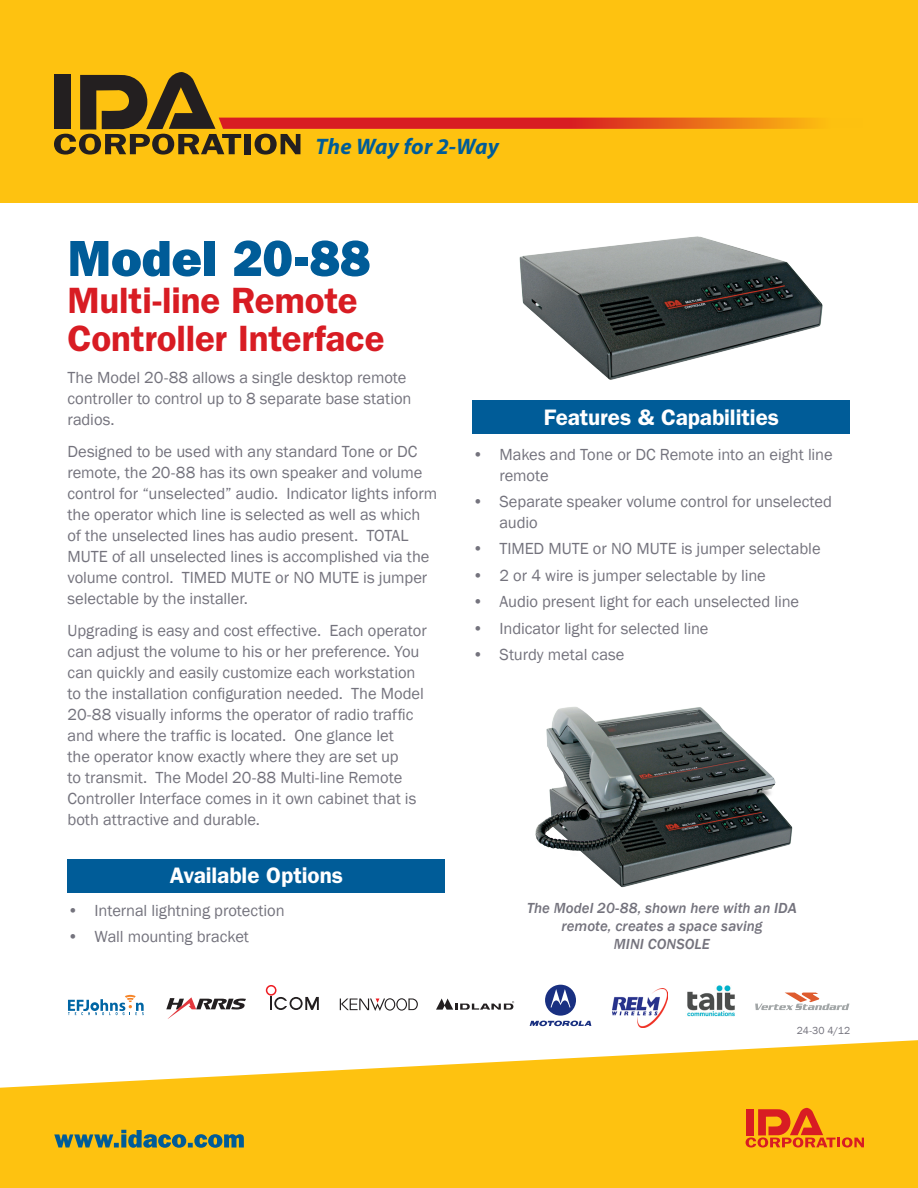
<style>
.page{position:relative;width:918px;height:1188px;background:#fff}
.page>*{position:absolute;margin:0;border:0;box-sizing:border-box;transform-origin:0 0}
.t1{font:800 51px "Franklin Gothic";letter-spacing:-.005em;color:#005c98}
.t2{font:600 36.75px/37.5px "Franklin Gothic";letter-spacing:-.005em;color:#d81c23}
.t3{font:600 22.5px "Franklin Gothic";color:#fff}
.t4{font:italic 700 22.5px "Myriad Pro";letter-spacing:.005em;color:#005c98}
.t5{font:16.5px/21px "Franklin Gothic";letter-spacing:-.005em;color:#74737d}
.t6{font:italic 500 15px/18px "Franklin Gothic";letter-spacing:.005em;color:#74737d;text-align:center}
.t7{font:10.5px "Franklin Gothic";color:#74737d}
</style>
<div class="page">
<div style="left:0;top:0;width:918px;height:202px;background:#fec210"></div>
<svg style="left:54px;top:72px;width:762px;height:83px"></svg>
<svg style="left:0;top:1040px;width:918px;height:148px;fill:#fec210"></svg>
<img style="left:612px;top:989px;width:56px;height:39px">
<svg style="left:266px;top:985px;width:53px;height:25px"></svg>
<svg style="left:436px;top:998px;width:78px;height:12px"></svg>
<svg style="left:166px;top:997px;width:80px;height:22px"></svg>
<svg style="left:68px;top:995px;width:76px;height:20px"></svg>
<svg style="left:340px;top:998px;width:78px;height:13px"></svg>
<svg style="left:530px;top:985px;width:61px;height:41px"></svg>
<svg style="left:755px;top:993px;width:94px;height:17px"></svg>
<img style="left:687px;top:985px;width:48px;height:32px">
<svg style="left:54px;top:1130px;width:190px;height:18px;background:#86914f"></svg>
<svg style="left:746px;top:1108px;width:118px;height:40px;background:#ee7e17"></svg>
<div style="left:472px;top:401px;width:378px;height:33px;background:#005c98"></div>
<div style="left:68px;top:859px;width:378px;height:33px;background:#005c98"></div>
<img style="left:519px;top:236px;width:304px;height:144px">
<img style="left:535px;top:707px;width:258px;height:181px">
<p class="t4" style="left:316px;top:134px;width:185px">The Way for 2-Way</p>
<p class="t1" style="left:68px;top:229px;width:305px">Model 20-88</p>
<p class="t2" style="left:68px;top:281px;width:319px">Multi-line Remote<br>Controller Interface</p>
<p class="t5" style="left:68px;top:368px;width:345px">The Model 20-88 allows a single desktop remote controller to control up to 8 separate base station radios.</p>
<p class="t5" style="left:68px;top:441px;width:371px">Designed to be used with any standard Tone or DC remote, the 20-88 has its own speaker and volume control for “unselected” audio. Indicator lights inform the operator which line is selected as well as which of the unselected lines has audio present. TOTAL MUTE of all unselected lines is accomplished via the volume control. TIMED MUTE or NO MUTE is jumper selectable by the installer.</p>
<p class="t5" style="left:68px;top:620px;width:361px">Upgrading is easy and cost effective. Each operator can adjust the volume to his or her preference. You can quickly and easily customize each workstation to the installation configuration needed. The Model 20-88 visually informs the operator of radio traffic and where the traffic is located. One glance let<br>the operator know exactly where they are set up<br>to transmit. The Model 20-88 Multi-line Remote Controller Interface comes in it own cabinet that is both attractive and durable.</p>
<p class="t3" style="left:170px;top:862px;width:175px">Available Options</p>
<p class="t5" style="left:68px;top:900px;width:219px">• Internal lightning protection</p>
<p class="t5" style="left:68px;top:927px;width:183px">• Wall mounting bracket</p>
<p class="t3" style="left:544px;top:404px;width:237px">Features &amp; Capabilities</p>
<p class="t5" style="left:500px;top:444px;width:335px;text-indent:-27px">• Makes and Tone or DC Remote into an eight line remote</p>
<p class="t5" style="left:500px;top:491px;width:334px;text-indent:-27px">• Separate speaker volume control for unselected audio</p>
<p class="t5" style="left:472px;top:539px;width:350px">• TIMED MUTE or NO MUTE is jumper selectable</p>
<p class="t5" style="left:472px;top:565px;width:295px">• 2 or 4 wire is jumper selectable by line</p>
<p class="t5" style="left:472px;top:592px;width:328px">• Audio present light for each unselected line</p>
<p class="t5" style="left:472px;top:618px;width:238px">• Indicator light for selected line</p>
<p class="t5" style="left:472px;top:644px;width:154px">• Sturdy metal case</p>
<p class="t6" style="left:527px;top:899px;width:271px">The Model 20-88, shown here with an IDA remote, creates a space saving</p>
<p class="t6" style="left:614px;top:935px;width:98px">MINI CONSOLE</p>
<p class="t7" style="left:797px;top:1024px;width:55px">24-30 4/12</p>
</div>
